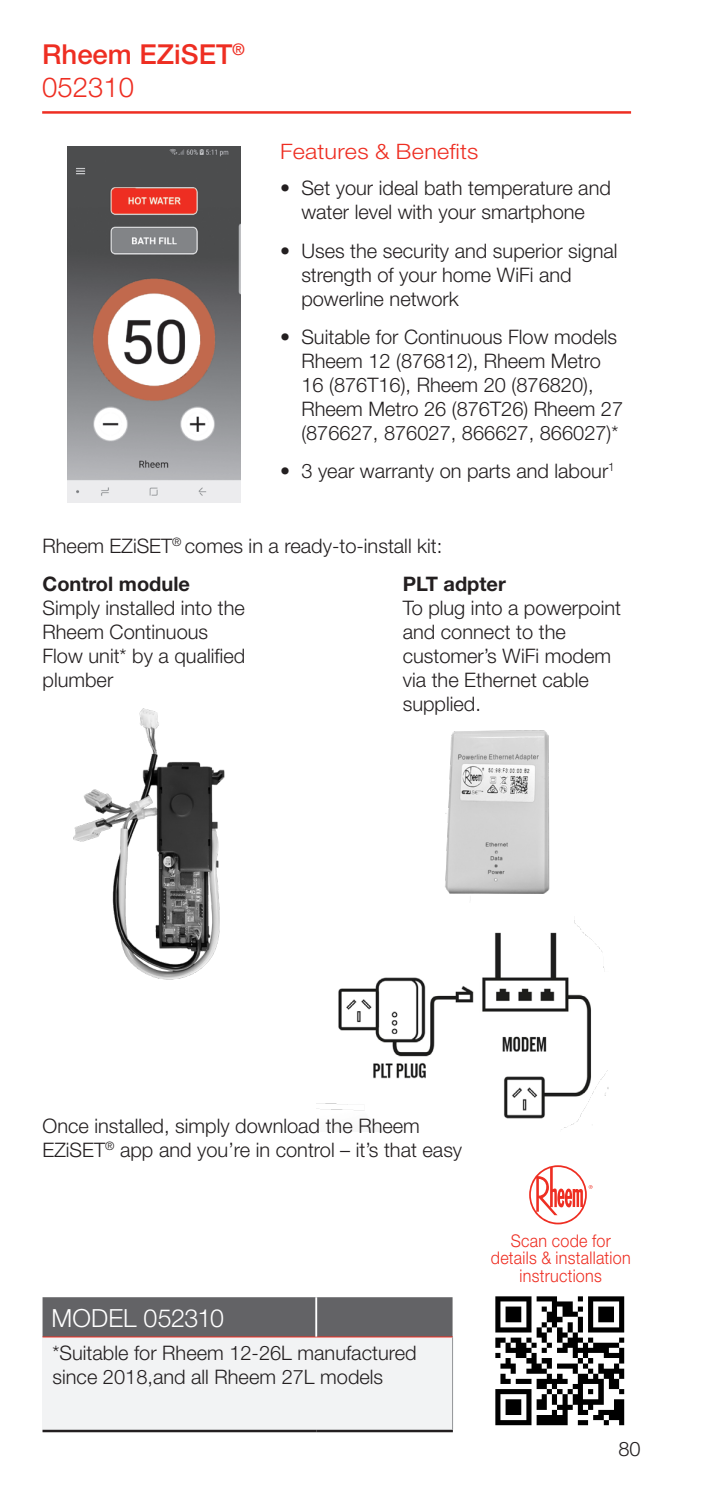
<style>
.page{position:relative;width:702px;height:1489px;background:#fff}
.page>*{position:absolute;margin:0;border:0;box-sizing:border-box;transform-origin:0 0}
.t1{font:500 27.5px/33px "Helvetica Neue";color:#ee2e22}
.Table_Body_Copy{font:300 25px "Helvetica Neue";letter-spacing:-.005em;color:#fff}
.Heading_Red{font:300 21.25px "Helvetica Neue";letter-spacing:.01em;color:#ee2e22;scale:1.1 1}
.t2{font:300 20px/24px "Helvetica Neue";color:#231f20}
.t3{font:700 20px "Helvetica Neue";color:#231f20}
.Photo_Desription{font:300 17.5px/17.5px "Helvetica Neue";letter-spacing:.02em;color:#ee2e22;text-align:center;scale:.92 1}
.s1{font-weight:300}
</style>
<div class="page">
<div style="left:43px;top:1297px;width:409px;height:39px;background:#636366"></div>
<div style="left:43px;top:1336px;width:409px;height:94px;background:#f2f3f4"></div>
<hr style="left:43px;top:1336px;width:273px;height:1px;background:#ee2e22">
<hr style="left:316px;top:1336px;width:137px;height:1px;background:#ee2e22">
<hr style="left:43px;top:1429px;width:273px;height:2px;background:#231f20">
<hr style="left:316px;top:1429px;width:137px;height:2px;background:#231f20">
<hr style="left:452px;top:1337px;width:1px;height:92px;background:#939598">
<hr style="left:315px;top:1297px;width:2px;height:39px;background:#fff">
<img style="left:495px;top:1296px;width:130px;height:130px">
<hr style="left:42px;top:111px;width:589px;height:3px;background:#ee2e22">
<img style="left:67px;top:147px;width:173px;height:355px">
<img style="left:73px;top:708px;width:152px;height:272px">
<img style="left:445px;top:730px;width:105px;height:164px">
<img style="left:316px;top:920px;width:293px;height:211px">
<svg style="left:529px;top:1165px;width:63px;height:59px"></svg>
<p class="t1" style="left:42px;top:37px;width:204px">Rheem EZiSET<sup>®<br></sup><span class="s1">052310</span></p>
<p class="Heading_Red" style="left:280px;top:138px;width:182px">Features &amp; Benefits</p>
<p class="t2" style="left:280px;top:176px;width:332px;text-align:center">• Set your ideal bath temperature and water level with your smartphone</p>
<p class="t2" style="left:301px;top:238px;width:317px;text-indent:-21px">• Uses the security and superior signal strength of your home WiFi and powerline network</p>
<p class="t2" style="left:301px;top:324px;width:323px;text-indent:-21px">• Suitable for Continuous Flow models Rheem 12 (876812), Rheem Metro 16 (876T16), Rheem 20 (876820), Rheem Metro 26 (876T26) Rheem 27 (876627, 876027, 866627, 866027)*</p>
<p class="t2" style="left:280px;top:458px;width:336px">• 3 year warranty on parts and labour<sup>1</sup></p>
<p class="t2" style="left:43px;top:533px;width:401px">Rheem EZiSET<sup>®</sup> comes in a ready-to-install kit:</p>
<p class="t3" style="left:43px;top:571px;width:149px">Control module</p>
<p class="t2" style="left:43px;top:595px;width:204px">Simply installed into the<br>Rheem Continuous</p>
<p class="t2" style="left:43px;top:643px;width:204px">Flow unit* by a qualified plumber</p>
<p class="t3" style="left:403px;top:571px;width:104px">PLT adpter</p>
<p class="t2" style="left:403px;top:595px;width:220px">To plug into a powerpoint and connect to the customer’s WiFi modem via the Ethernet cable supplied.</p>
<p class="t2" style="left:43px;top:1112px;width:421px">Once installed, simply download the Rheem<br>EZiSET<sup>®</sup> app and you’re in control – it’s that easy</p>
<p class="Table_Body_Copy" style="left:51px;top:1302px;width:174px">MODEL 052310</p>
<p class="t2" style="left:53px;top:1339px;width:365px">*Suitable for Rheem 12-26L manufactured since 2018,and all Rheem 27L models</p>
<p class="Photo_Desription" style="left:490px;top:1231px;width:154px">Scan code for details &amp; installation instructions</p>
<p class="t2" style="left:618px;top:1436px;width:24px">80</p>
</div>
